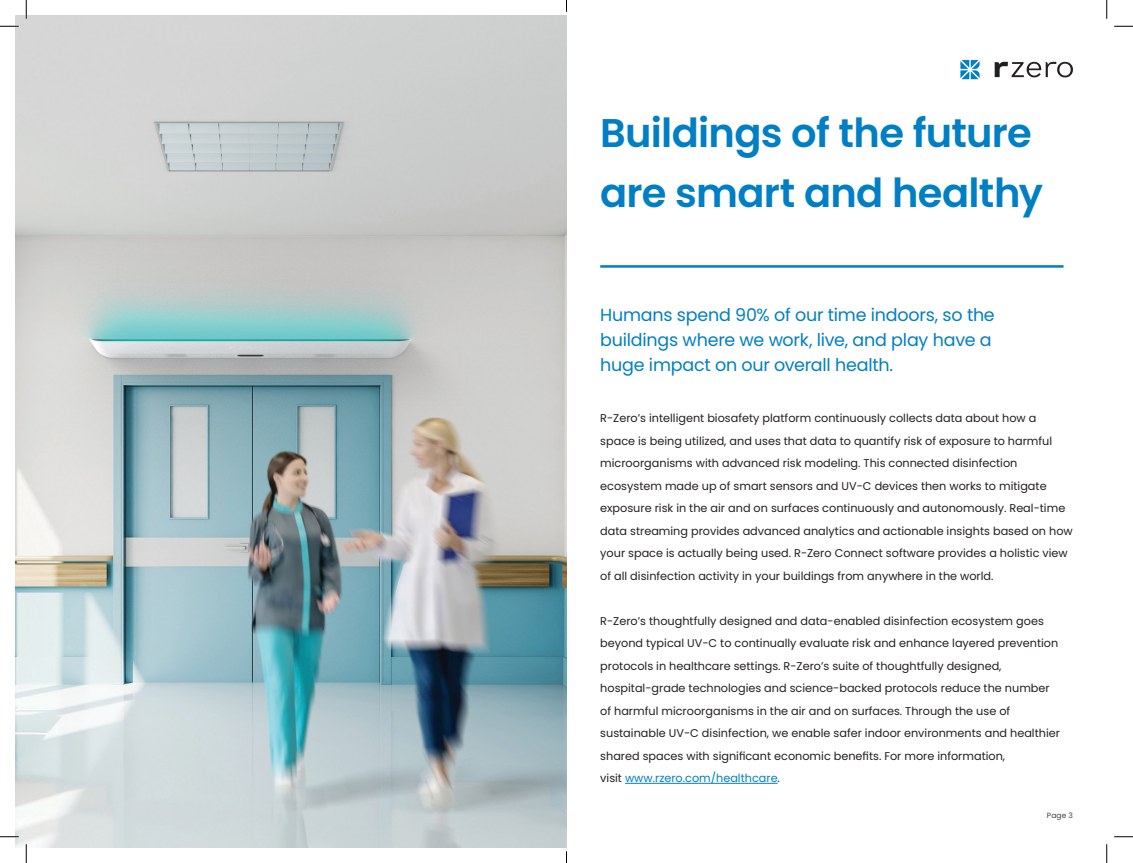
<style>
.page{position:relative;width:1133px;height:863px;background:#fff}
.page>*{position:absolute;margin:0;border:0;box-sizing:border-box;transform-origin:0 0}
.t1{font:600 40px/60px "Poppins";letter-spacing:-.02em;color:#007fc5}
.Subtitle{font:17.5px/25px "Poppins";letter-spacing:-.015em;color:#007fc5}
.About_R-Zero_Body_Co{font:11.25px/22.5px "Poppins";color:#231f20}
.t2{font:7.5px "Poppins";color:#414142}
.s1{color:#007fc5}
</style>
<div class="page">
<img style="left:15px;top:15px;width:551px;height:832px">
<hr style="left:625px;top:783px;width:152px;height:1px;background:#007fc5">
<svg style="left:994px;top:62px;width:79px;height:15px"></svg>
<svg style="left:960px;top:60px;width:19px;height:19px"></svg>
<hr style="left:600px;top:265px;width:463px;height:3px;background:#007fc5">
<svg style="left:0;top:25px;width:19px;height:2px"></svg>
<svg style="left:1114px;top:25px;width:18px;height:2px"></svg>
<svg style="left:0;top:835px;width:19px;height:2px"></svg>
<svg style="left:1114px;top:836px;width:18px;height:1px"></svg>
<svg style="left:25px;top:0;width:2px;height:19px"></svg>
<svg style="left:25px;top:844px;width:2px;height:18px"></svg>
<svg style="left:1106px;top:0;width:1px;height:19px"></svg>
<svg style="left:1106px;top:844px;width:1px;height:18px"></svg>
<p class="t1" style="left:600px;top:103px;width:444px">Buildings of the future are smart and healthy</p>
<p class="Subtitle" style="left:600px;top:303px;width:396px">Humans spend 90% of our time indoors, so the buildings where we work, live, and play have a huge impact on our overall health.</p>
<p class="About_R-Zero_Body_Co" style="left:600px;top:407px;width:474px">R-Zero’s intelligent biosafety platform continuously collects data about how a space is being utilized, and uses that data to quantify risk of exposure to harmful microorganisms with advanced risk modeling. This connected disinfection ecosystem made up of smart sensors and UV-C devices then works to mitigate exposure risk in the air and on surfaces continuously and autonomously. Real-time data streaming provides advanced analytics and actionable insights based on how your space is actually being used. R-Zero Connect software provides a holistic view of all disinfection activity in your buildings from anywhere in the world.</p>
<p class="About_R-Zero_Body_Co" style="left:600px;top:609px;width:461px">R-Zero’s thoughtfully designed and data-enabled disinfection ecosystem goes beyond typical UV-C to continually evaluate risk and enhance layered prevention protocols in healthcare settings. R-Zero’s suite of thoughtfully designed, hospital-grade technologies and science-backed protocols reduce the number of harmful microorganisms in the air and on surfaces. Through the use of sustainable UV-C disinfection, we enable safer indoor environments and healthier shared spaces with significant economic benefits. For more information,<br>visit <span class="s1">www.rzero.com/healthcare</span>.</p>
<p class="t2" style="left:1046px;top:811px;width:28px">Page 3</p>
</div>
